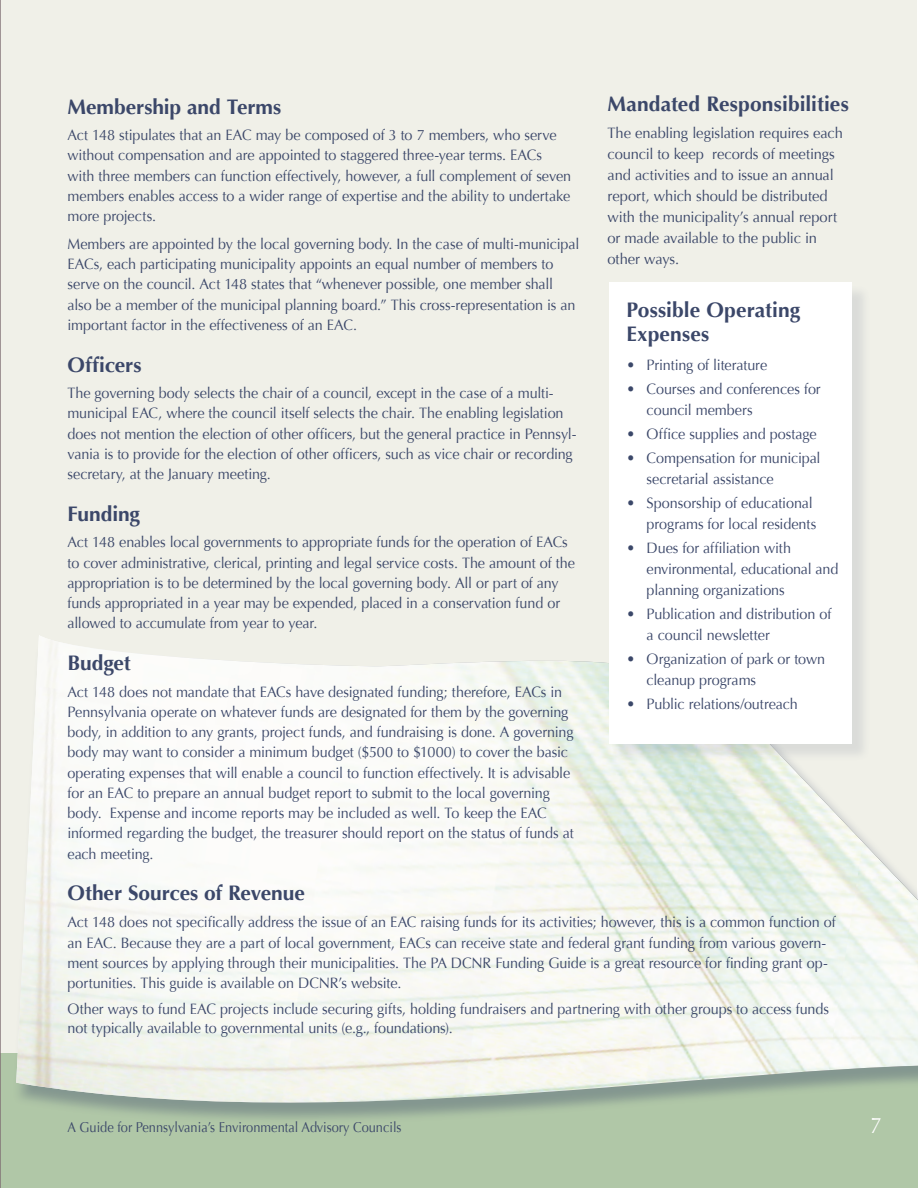
<style>
.page{position:relative;width:918px;height:1188px;background:#fff}
.page>*{position:absolute;margin:0;border:0;box-sizing:border-box;transform-origin:0 0}
.t1{font:22.5px "Optima";color:#fff;scale:.9 1}
.t2{font:700 21px/24px "Optima";color:#3b4769}
.t3{font:15px/20.2px "Optima";letter-spacing:-.005em;color:#3b4769;scale:.96 1}
.t4{font:15px/21px "Optima";letter-spacing:-.005em;color:#3b4769}
.t5{font:14.25px "Optima";color:#3b4769;scale:.9 1}
</style>
<div class="page">
<div style="left:1px;top:1053px;width:917px;height:135px;background:#b0c7a7"></div>
<div style="left:0;top:0;width:917px;height:1053px;background:#f0f0e8"></div>
<div style="left:12px;top:642px;width:906px;height:483px;background:#3b4769;opacity:.17"></div>
<img style="left:16px;top:635px;width:902px;height:479px">
<div style="left:611px;top:284px;width:260px;height:478px;background:#3b4769;opacity:.12"></div>
<div style="left:609px;top:282px;width:243px;height:461px;background:#fff"></div>
<hr style="left:0;top:0;width:1px;height:1188px;background:#7d6b71">
<h2 class="t2" style="left:68px;top:95px;width:215px">Membership and Terms</h2>
<p class="t3" style="left:68px;top:125px;width:526px">Act 148 stipulates that an EAC may be composed of 3 to 7 members, who serve without compensation and are appointed to staggered three-year terms. EACs with three members can function effectively, however, a full complement of seven members enables access to a wider range of expertise and the ability to undertake more projects.</p>
<p class="t3" style="left:68px;top:234px;width:535px">Members are appointed by the local governing body. In the case of multi-municipal EACs, each participating municipality appoints an equal number of members to serve on the council. Act 148 states that “whenever possible, one member shall also be a member of the municipal planning board.” This cross-representation is an important factor in the effectiveness of an EAC.</p>
<h2 class="t2" style="left:68px;top:353px;width:76px">Officers</h2>
<p class="t3" style="left:68px;top:383px;width:532px">The governing body selects the chair of a council, except in the case of a multi&shy;municipal EAC, where the council itself selects the chair. The enabling legislation does not mention the election of other officers, but the general practice in Pennsyl&shy;vania is to provide for the election of other officers, such as vice chair or recording secretary, at the January meeting.</p>
<h2 class="t2" style="left:68px;top:502px;width:74px">Funding</h2>
<p class="t3" style="left:68px;top:532px;width:530px">Act 148 enables local governments to appropriate funds for the operation of EACs to cover administrative, clerical, printing and legal service costs. The amount of the appropriation is to be determined by the local governing body. All or part of any funds appropriated in a year may be expended, placed in a conservation fund or allowed to accumulate from year to year.</p>
<h2 class="t2" style="left:68px;top:651px;width:65px">Budget</h2>
<p class="t3" style="left:68px;top:682px;width:529px">Act 148 does not mandate that EACs have designated funding; therefore, EACs in Pennsylvania operate on whatever funds are designated for them by the governing body, in addition to any grants, project funds, and fundraising is done. A governing body may want to consider a minimum budget ($500 to $1000) to cover the basic operating expenses that will enable a council to function effectively. It is advisable for an EAC to prepare an annual budget report to submit to the local governing body. Expense and income reports may be included as well. To keep the EAC informed regarding the budget, the treasurer should report on the status of funds at each meeting.</p>
<h2 class="t2" style="left:608px;top:92px;width:243px">Mandated Responsibilities</h2>
<p class="t4" style="left:608px;top:122px;width:237px">The enabling legislation requires each council to keep records of meetings and activities and to issue an annual report, which should be distributed with the municipality’s annual report or made available to the public in other ways.</p>
<h2 class="t2" style="left:626px;top:299px;width:175px">Possible Operating<br>Expenses</h2>
<p class="t3" style="left:626px;top:355px;width:148px">• Printing of literature</p>
<p class="t3" style="left:647px;top:379px;width:183px;line-height:21px;text-indent:-20px">• Courses and conferences for council members</p>
<p class="t3" style="left:626px;top:424px;width:200px">• Office supplies and postage</p>
<p class="t3" style="left:647px;top:448px;width:183px;line-height:21px;text-indent:-20px">• Compensation for municipal secretarial assistance</p>
<p class="t3" style="left:626px;top:493px;width:199px;line-height:21px;text-align:right">• Sponsorship of educational programs for local residents</p>
<p class="t3" style="left:647px;top:538px;width:201px;line-height:21px;text-indent:-20px">• Dues for affiliation with environmental, educational and planning organizations</p>
<p class="t3" style="left:647px;top:604px;width:194px;line-height:21px;text-indent:-20px">• Publication and distribution of a council newsletter</p>
<p class="t3" style="left:647px;top:649px;width:188px;line-height:21px;text-indent:-20px">• Organization of park or town cleanup programs</p>
<p class="t3" style="left:626px;top:694px;width:180px">• Public relations/outreach</p>
<h2 class="t2" style="left:68px;top:881px;width:239px">Other Sources of Revenue</h2>
<p class="t3" style="left:68px;top:912px;width:802px">Act 148 does not specifically address the issue of an EAC raising funds for its activities; however, this is a common function of an EAC. Because they are a part of local government, EACs can receive state and federal grant funding from various govern&shy;ment sources by applying through their municipalities. The PA DCNR Funding Guide is a great resource for finding grant op&shy;portunities. This guide is available on DCNR’s website.</p>
<p class="t3" style="left:68px;top:999px;width:795px;line-height:19.5px">Other ways to fund EAC projects include securing gifts, holding fundraisers and partnering with other groups to access funds not typically available to governmental units (e.g., foundations).</p>
<p class="t5" style="left:68px;top:1119px;width:373px">A Guide for Pennsylvania’s Environmental Advisory Councils</p>
<h1 class="t1" style="left:870px;top:1113px;width:14px">7</h1>
</div>
